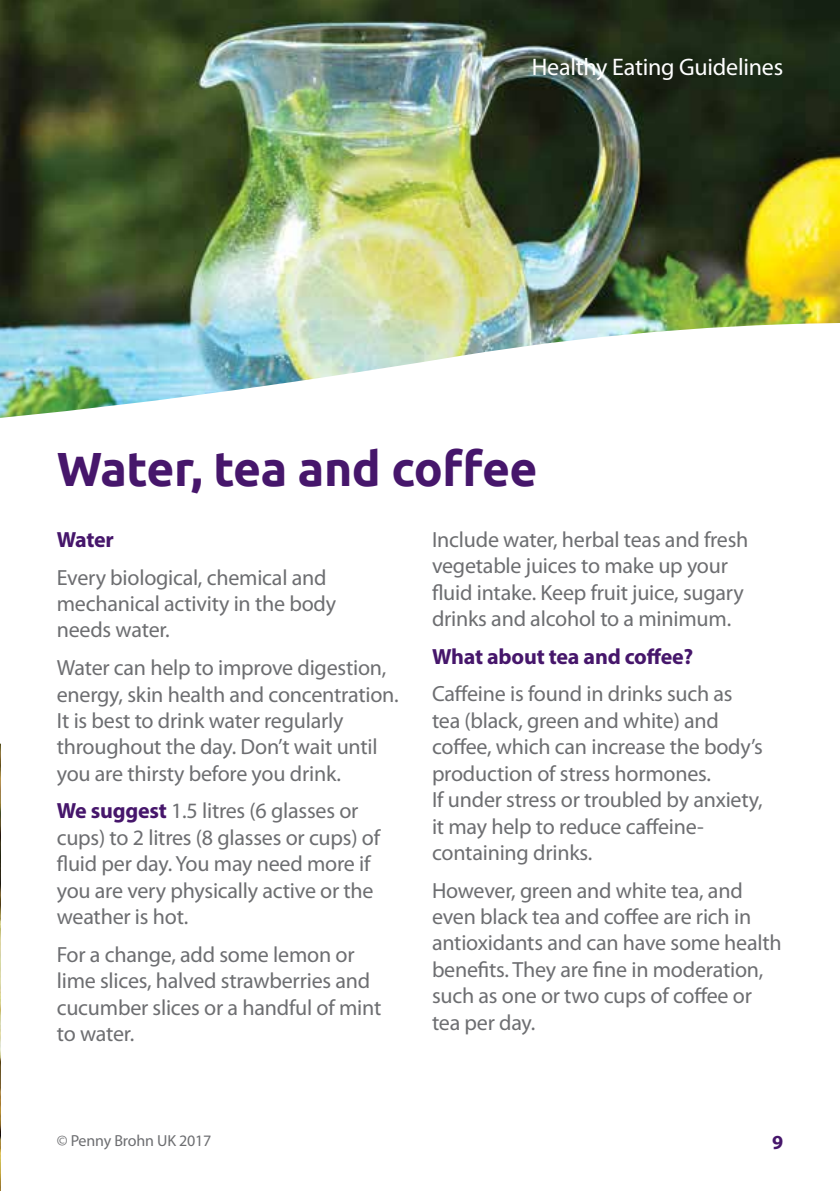
<style>
.page{position:relative;width:840px;height:1191px;background:#fff}
.page>*{position:absolute;margin:0;border:0;box-sizing:border-box;transform-origin:0 0}
.t1{font:700 48px "Ubuntu";letter-spacing:-.01em;color:#46166b}
.t2{font:24px "Myriad Pro";letter-spacing:-.01em;color:#fff}
.t3{font:22px/26.4px "Myriad Pro";letter-spacing:-.01em;color:#6d6e71}
.t4{font:700 22px "Myriad Pro";letter-spacing:-.01em;color:#46166b}
.t5{font:700 20px "Myriad Pro";color:#46166b}
.t6{font:16px "Myriad Pro";letter-spacing:-.01em;color:#6d6e71}
.s1{font-weight:700;color:#46166b}
</style>
<div class="page">
<img style="left:0;top:835px;width:1px;height:356px">
<img style="left:0;top:0;width:839px;height:323px">
<img style="left:0;top:323px;width:836px;height:95px">
<p class="t2" style="left:531px;top:54px;width:253px">Healthy Eating Guidelines</p>
<h1 class="t1" style="left:57px;top:439px;width:482px">Water, tea and coffee</h1>
<p class="t4" style="left:57px;top:525px;width:59px">Water</p>
<p class="t3" style="left:57px;top:564px;width:281px">Every biological, chemical and mechanical activity in the body needs water.</p>
<p class="t3" style="left:57px;top:655px;width:343px">Water can help to improve digestion, energy, skin health and concentration.<br>It is best to drink water regularly throughout the day. Don’t wait until you are thirsty before you drink.</p>
<p class="t3" style="left:57px;top:798px;width:325px"><span class="s1">We suggest</span> 1.5 litres (6 glasses or cups) to 2 litres (8 glasses or cups) of fluid per day. You may need more if you are very physically active or the weather is hot.</p>
<p class="t3" style="left:57px;top:941px;width:326px">For a change, add some lemon or lime slices, halved strawberries and cucumber slices or a handful of mint to water.</p>
<p class="t3" style="left:432px;top:526px;width:318px">Include water, herbal teas and fresh vegetable juices to make up your fluid intake. Keep fruit juice, sugary drinks and alcohol to a minimum.</p>
<p class="t4" style="left:432px;top:642px;width:262px">What about tea and coffee?</p>
<p class="t3" style="left:432px;top:681px;width:332px">Caffeine is found in drinks such as tea (black, green and white) and coffee, which can increase the body’s production of stress hormones.<br>If under stress or troubled by anxiety, it may help to reduce caffeine&shy;containing drinks.</p>
<p class="t3" style="left:432px;top:877px;width:351px">However, green and white tea, and even black tea and coffee are rich in antioxidants and can have some health benefits. They are fine in moderation, such as one or two cups of coffee or tea per day.</p>
<p class="t6" style="left:57px;top:1132px;width:156px">© Penny Brohn UK 2017</p>
<p class="t5" style="left:771px;top:1129px;width:13px">9</p>
</div>
